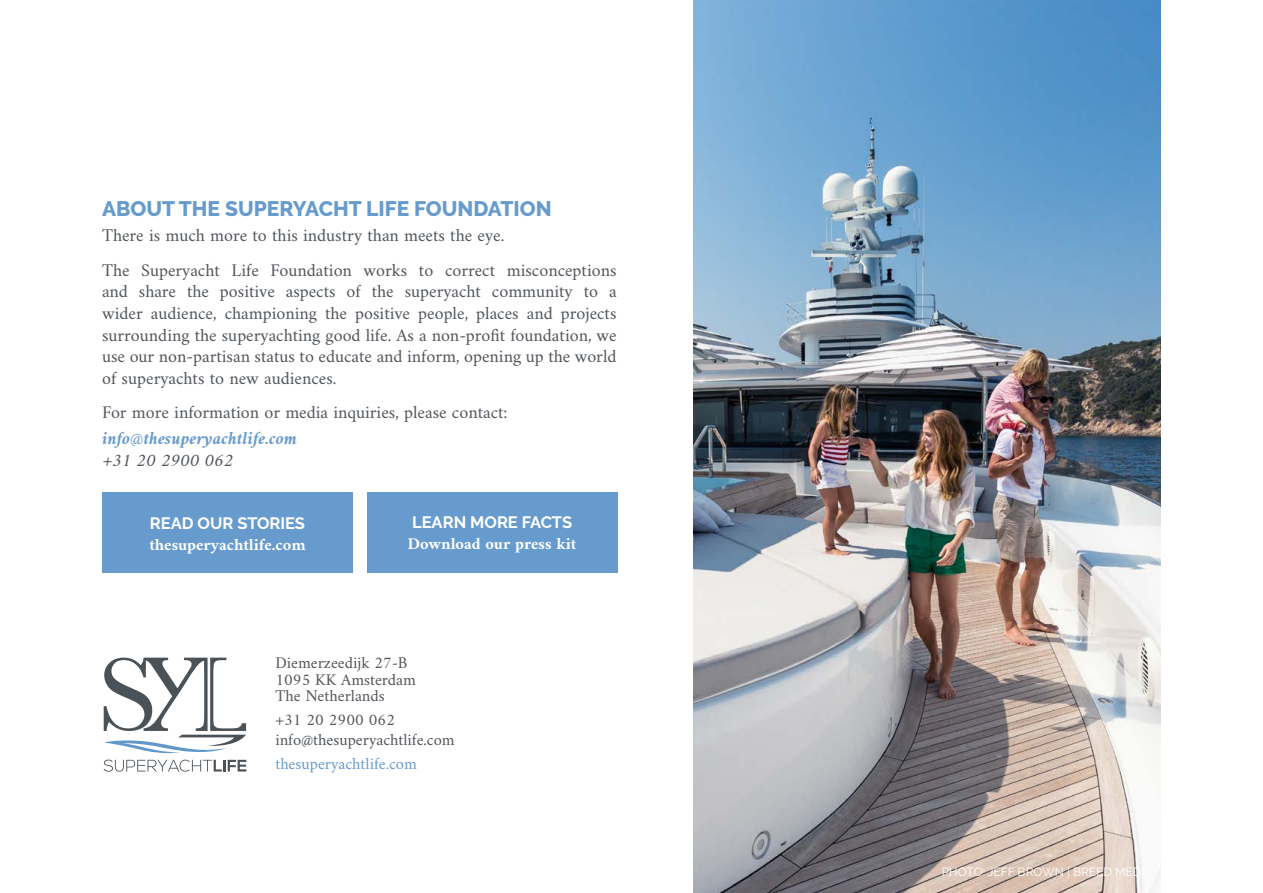
<style>
.page{position:relative;width:1263px;height:893px;background:#fff}
.page>*{position:absolute;margin:0;border:0;box-sizing:border-box;transform-origin:0 0}
.t1{font:800 21px "Raleway";color:#679bcd}
.t2{font:18px/21.6px "Amiri";color:#51555a}
.t3{font:italic 700 18px "Amiri";color:#679bcd}
.t4{font:italic 700 18px "Amiri";color:#51555a}
.t5{font:16.5px/16.5px "Amiri";color:#51555a}
.t6{font:700 16.5px "Amiri";color:#fff}
.t7{font:700 16.5px "Raleway";color:#fff}
.t8{font:16.5px "Amiri";color:#679bcd}
.t9{font:500 12px "Raleway";color:#fff}
</style>
<div class="page">
<img style="left:693px;top:0;width:468px;height:893px">
<svg style="left:104px;top:658px;width:142px;height:95px"></svg>
<svg style="left:104px;top:760px;width:142px;height:12px"></svg>
<div style="left:102px;top:492px;width:251px;height:81px;background:#679bcd"></div>
<div style="left:367px;top:492px;width:251px;height:81px;background:#679bcd"></div>
<p class="t1" style="left:102px;top:196px;width:451px">ABOUT THE SUPERYACHT LIFE FOUNDATION</p>
<p class="t2" style="left:102px;top:218px;width:516px;line-height:34.3px">There is much more to this industry than meets the eye.<br>The Superyacht Life Foundation works to correct misconceptions</p>
<p class="t2" style="left:102px;top:280px;width:516px;text-align:justify">and share the positive aspects of the superyacht community to a wider audience, championing the positive people, places and projects surrounding the superyachting good life. As a non-profit foundation, we use our non-partisan status to educate and inform, opening up the world of superyachts to new audiences.</p>
<p class="t2" style="left:102px;top:401px;width:407px">For more information or media inquiries, please contact:</p>
<p class="t3" style="left:102px;top:427px;width:196px">info@thesuperyachtlife.com</p>
<p class="t4" style="left:102px;top:449px;width:142px">+31202900062</p>
<p class="t7" style="left:150px;top:514px;width:157px">READ OUR STORIES</p>
<p class="t6" style="left:149px;top:535px;width:158px">thesuperyachtlife.com</p>
<p class="t7" style="left:412px;top:512px;width:162px">LEARN MORE FACTS</p>
<p class="t6" style="left:408px;top:533px;width:170px">Download our press kit</p>
<p class="t5" style="left:275px;top:654px;width:142px">Diemerzeedijk 27-B<br>1095 KK Amsterdam<br>The Netherlands</p>
<p class="t5" style="left:275px;top:710px;width:181px;line-height:19.8px">+31 20 2900 062 info@thesuperyachtlife.com</p>
<p class="t8" style="left:275px;top:754px;width:143px">thesuperyachtlife.com</p>
<p class="t9" style="left:941px;top:864px;width:213px">PHOTO: JEFF BROWN | BREED MEDIA</p>
</div>
